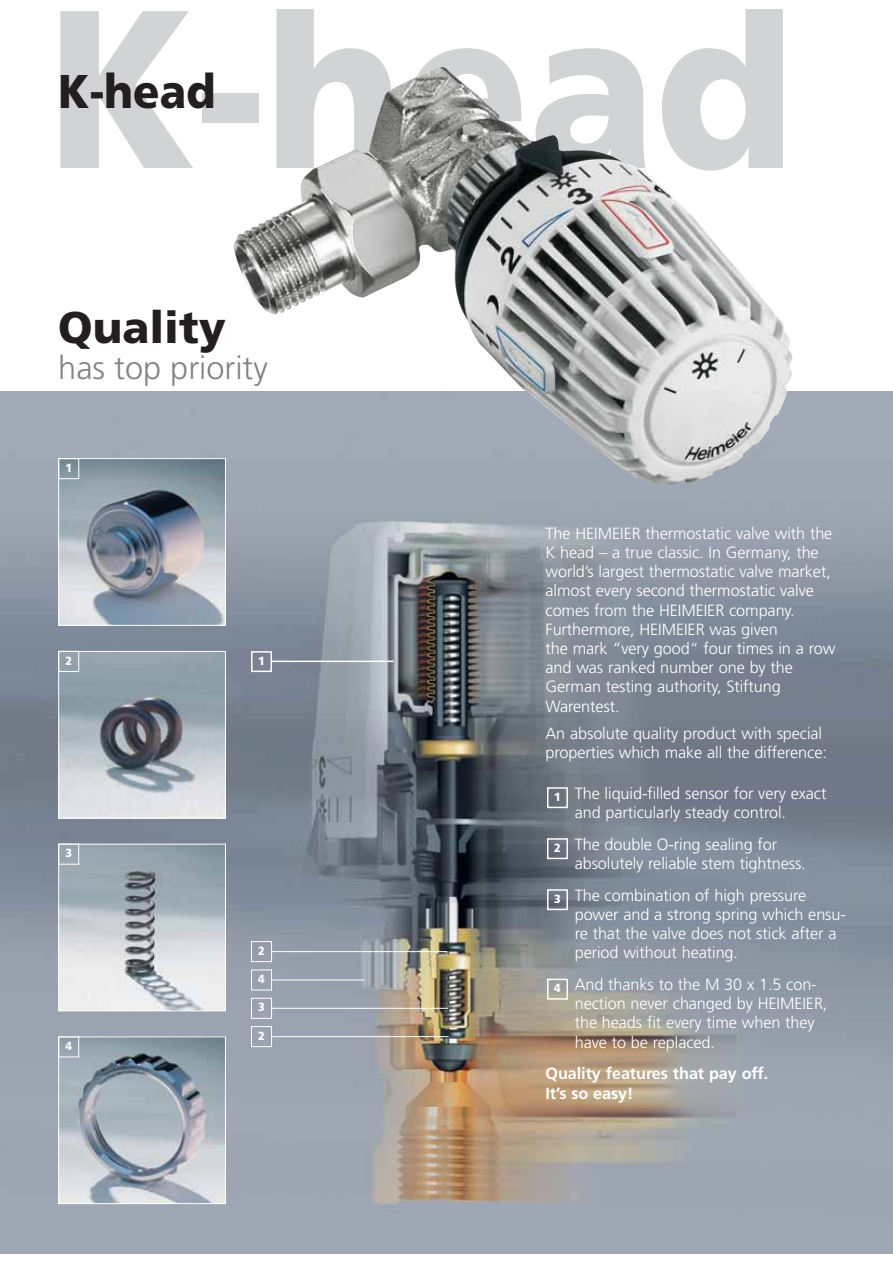
<style>
.page{position:relative;width:893px;height:1263px;background:#fff}
.page>*{position:absolute;margin:0;border:0;box-sizing:border-box;transform-origin:0 0}
.t1{font:900 224.7px "Frutiger";color:#d1d3d4;scale:.92 1}
.t2{font:900 47.25px "Frutiger";color:#231f20;scale:.92 1}
.t3{font:900 44.4px "Frutiger";color:#231f20}
.t4{font:300 32.55px "Frutiger";color:#808285}
.t5{font:300 16.2px/19.2px "Frutiger";letter-spacing:-.005em;color:#fff}
.t6{font:700 16.2px/19.2px "Frutiger";letter-spacing:-.005em;color:#fff}
.t7{font:900 11.85px "Frutiger";color:#fff;scale:.92 1}
</style>
<div class="page">
<img style="left:0;top:391px;width:893px;height:863px">
<img style="left:60px;top:460px;width:164px;height:164px">
<div style="left:58px;top:458px;width:168px;height:168px;border:1px solid #fff"></div>
<img style="left:60px;top:1038px;width:164px;height:164px">
<div style="left:58px;top:1036px;width:168px;height:168px;border:1px solid #fff"></div>
<img style="left:60px;top:653px;width:164px;height:164px">
<div style="left:58px;top:651px;width:168px;height:168px;border:1px solid #fff"></div>
<img style="left:60px;top:846px;width:164px;height:163px">
<div style="left:58px;top:844px;width:168px;height:167px;border:1px solid #fff"></div>
<div style="left:251px;top:651px;width:21px;height:21px;border:1px solid #fff"></div>
<div style="left:58px;top:458px;width:21px;height:21px;border:1px solid #fff"></div>
<div style="left:58px;top:651px;width:21px;height:21px;border:1px solid #fff"></div>
<div style="left:58px;top:844px;width:21px;height:21px;border:1px solid #fff"></div>
<div style="left:58px;top:1036px;width:21px;height:21px;border:1px solid #fff"></div>
<div style="left:251px;top:941px;width:21px;height:21px;border:1px solid #fff"></div>
<div style="left:251px;top:969px;width:21px;height:21px;border:1px solid #fff"></div>
<div style="left:251px;top:1026px;width:21px;height:21px;border:1px solid #fff"></div>
<hr style="left:271px;top:661px;width:122px;height:1px;background:#fff">
<hr style="left:272px;top:979px;width:92px;height:1px;background:#fff">
<hr style="left:272px;top:951px;width:175px;height:1px;background:#fff">
<svg style="left:251px;top:997px;width:198px;height:41px;background:#a4a3a2"></svg>
<div style="left:547px;top:979px;width:21px;height:21px;border:1px solid #fff"></div>
<div style="left:547px;top:889px;width:21px;height:21px;border:1px solid #fff"></div>
<div style="left:547px;top:838px;width:21px;height:21px;border:1px solid #fff"></div>
<div style="left:547px;top:787px;width:21px;height:21px;border:1px solid #fff"></div>
<img style="left:233px;top:67px;width:560px;height:418px">
<h1 class="t1" style="left:47px;top:-1px;width:813px">K-head</h1>
<h2 class="t2" style="left:58px;top:73px;width:172px">K-head</h2>
<h3 class="t3" style="left:58px;top:309px;width:169px">Quality</h3>
<h3 class="t4" style="left:58px;top:355px;width:211px">has top priority</h3>
<p class="t7" style="left:65px;top:463px;width:9px">1</p>
<p class="t7" style="left:65px;top:656px;width:9px">2</p>
<p class="t7" style="left:65px;top:848px;width:9px">3</p>
<p class="t7" style="left:65px;top:1041px;width:9px">4</p>
<p class="t7" style="left:258px;top:656px;width:9px">1</p>
<p class="t7" style="left:258px;top:946px;width:9px">2</p>
<p class="t7" style="left:258px;top:974px;width:9px">4</p>
<p class="t7" style="left:258px;top:1003px;width:9px">3</p>
<p class="t7" style="left:258px;top:1031px;width:9px">2</p>
<p class="t5" style="left:545px;top:525px;width:291px">The HEIMEIER thermostatic valve with the K head – a true classic. In Germany, the world’s largest thermostatic valve market, almost every second thermostatic valve comes from the HEIMEIER company.<br>Furthermore, HEIMEIER was given<br>the mark “very good“ four times in a row and was ranked number one by the German testing authority, Stiftung Warentest.</p>
<p class="t5" style="left:545px;top:725px;width:283px">An absolute quality product with special properties which make all the difference:</p>
<p class="t5" style="left:575px;top:785px;width:253px">The liquid-filled sensor for very exact and particularly steady control.</p>
<p class="t5" style="left:575px;top:836px;width:232px">The double O-ring sealing for absolutely reliable stem tightness.</p>
<p class="t5" style="left:575px;top:887px;width:273px">The combination of high pressure power and a strong spring which ensu&shy;re that the valve does not stick after a period without heating.</p>
<p class="t5" style="left:575px;top:976px;width:254px">And thanks to the M 30 x 1.5 con&shy;nection never changed by HEIMEIER, the heads fit every time when they have to be replaced.</p>
<p class="t6" style="left:545px;top:1065px;width:224px">Quality features that pay off.<br>It’s so easy!</p>
<p class="t7" style="left:554px;top:792px;width:9px">1</p>
<p class="t7" style="left:554px;top:843px;width:9px">2</p>
<p class="t7" style="left:554px;top:894px;width:9px">3</p>
<p class="t7" style="left:554px;top:983px;width:9px">4</p>
</div>
